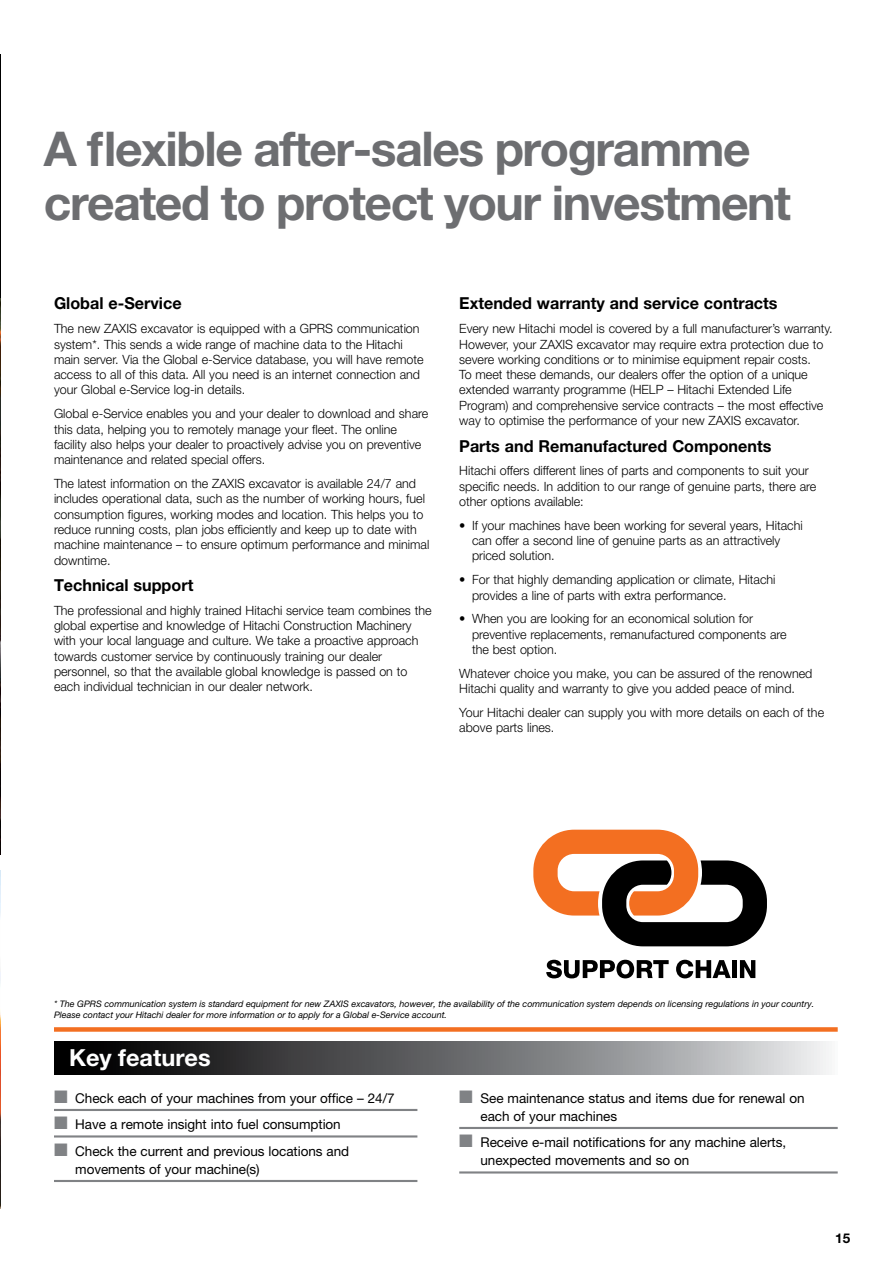
<style>
.page{position:relative;width:893px;height:1263px;background:#fff}
.page>*{position:absolute;margin:0;border:0;box-sizing:border-box;transform-origin:0 0}
.t1{font:700 48px/54.4px "Helvetica Neue LT Pro";letter-spacing:-.03em;color:#6d6e71}
.t2{font:700 23.55px "Helvetica Neue LT Pro";color:#fff}
.t3{font:700 16.5px "Helvetica Neue LT Pro";color:#000}
.t4{font:13.5px/18px "Helvetica Neue LT Pro";letter-spacing:-.005em;color:#000}
.t5{font:700 13.5px "Helvetica Neue LT Pro";color:#000}
.t6{font:300 12.75px/15.3px "Helvetica Neue LT Pro";color:#000}
.t7{font:italic 9px/10.8px "Helvetica Neue LT Pro";color:#000}
.s1{color:#808285}
</style>
<div class="page">
<div style="left:54px;top:1027px;width:784px;height:5px;background:#f36f21"></div>
<img style="left:0;top:870px;width:1px;height:338px">
<svg style="left:676px;top:960px;width:55px;height:18px"></svg>
<div style="left:732px;top:960px;width:5px;height:18px;background:#000"></div>
<svg style="left:740px;top:960px;width:15px;height:18px"></svg>
<svg style="left:546px;top:960px;width:123px;height:18px"></svg>
<svg style="left:533px;top:830px;width:234px;height:116px"></svg>
<img style="left:0;top:298px;width:1px;height:556px">
<svg style="left:54px;top:1041px;width:775px;height:34px;background:#68696b"></svg>
<hr style="left:0;top:54px;width:1px;height:244px;background:#000">
<hr style="left:54px;top:1109px;width:363px;height:2px;background:#808285">
<hr style="left:54px;top:1135px;width:363px;height:2px;background:#808285">
<hr style="left:54px;top:1180px;width:363px;height:2px;background:#808285">
<hr style="left:459px;top:1127px;width:379px;height:2px;background:#808285">
<hr style="left:459px;top:1171px;width:379px;height:2px;background:#808285">
<h1 class="t1" style="left:44px;top:120px;width:749px">A flexible after-sales programme created to protect your investment</h1>
<p class="t3" style="left:54px;top:293px;width:129px">Global e-Service</p>
<p class="t6" style="left:54px;top:321px;width:371px">The new ZAXIS excavator is equipped with a GPRS communication system*. This sends a wide range of machine data to the Hitachi main server. Via the Global e-Service database, you will have remote access to all of this data. All you need is an internet connection and your Global e-Service log-in details.</p>
<p class="t6" style="left:54px;top:406px;width:376px">Global e-Service enables you and your dealer to download and share this data, helping you to remotely manage your fleet. The online facility also helps your dealer to proactively advise you on preventive maintenance and related special offers.</p>
<p class="t6" style="left:54px;top:475px;width:377px">The latest information on the ZAXIS excavator is available 24/7 and includes operational data, such as the number of working hours, fuel consumption figures, working modes and location. This helps you to reduce running costs, plan jobs efficiently and keep up to date with machine maintenance – to ensure optimum performance and minimal downtime.</p>
<p class="t3" style="left:54px;top:575px;width:141px">Technical support</p>
<p class="t6" style="left:54px;top:602px;width:379px">The professional and highly trained Hitachi service team combines the global expertise and knowledge of Hitachi Construction Machinery with your local language and culture. We take a proactive approach towards customer service by continuously training our dealer personnel, so that the available global knowledge is passed on to each individual technician in our dealer network.</p>
<p class="t3" style="left:459px;top:293px;width:320px">Extended warranty and service contracts</p>
<p class="t6" style="left:459px;top:321px;width:375px">Every new Hitachi model is covered by a full manufacturer’s warranty.<br>However, your ZAXIS excavator may require extra protection due to severe working conditions or to minimise equipment repair costs.<br>To meet these demands, our dealers offer the option of a unique extended warranty programme (HELP – Hitachi Extended Life Program) and comprehensive service contracts – the most effective way to optimise the performance of your new ZAXIS excavator.</p>
<p class="t3" style="left:459px;top:435px;width:314px">Parts and Remanufactured Components</p>
<p class="t6" style="left:459px;top:463px;width:359px">Hitachi offers different lines of parts and components to suit your specific needs. In addition to our range of genuine parts, there are other options available:</p>
<p class="t6" style="left:472px;top:517px;width:332px;text-indent:-13px">• If your machines have been working for several years, Hitachi can offer a second line of genuine parts as an attractively priced solution.</p>
<p class="t6" style="left:472px;top:572px;width:305px;text-indent:-13px">• For that highly demanding application or climate, Hitachi provides a line of parts with extra performance.</p>
<p class="t6" style="left:472px;top:611px;width:316px;text-indent:-13px">• When you are looking for an economical solution for preventive replacements, remanufactured components are the best option.</p>
<p class="t6" style="left:459px;top:665px;width:355px">Whatever choice you make, you can be assured of the renowned<br>Hitachi quality and warranty to give you added peace of mind.</p>
<p class="t6" style="left:459px;top:704px;width:366px">Your Hitachi dealer can supply you with more details on each of the above parts lines.</p>
<p class="t7" style="left:54px;top:998px;width:762px">* The GPRS communication system is standard equipment for new ZAXIS excavators, however, the availability of the communication system depends on licensing regulations in your country.<br>Please contact your Hitachi dealer for more information or to apply for a Global e-Service account.</p>
<h2 class="t2" style="left:69px;top:1043px;width:143px">Key features</h2>
<p class="t4" style="left:54px;top:1088px;width:342px"><span class="s1">■</span> Check each of your machines from your office – 24/7</p>
<p class="t4" style="left:54px;top:1115px;width:288px"><span class="s1">■</span> Have a remote insight into fuel consumption</p>
<p class="t4" style="left:75px;top:1141px;width:275px;text-indent:-21px"><span class="s1">■</span> Check the current and previous locations and movements of your machine(s)</p>
<p class="t4" style="left:480px;top:1088px;width:325px;text-indent:-21px"><span class="s1">■</span> See maintenance status and items due for renewal on each of your machines</p>
<p class="t4" style="left:480px;top:1133px;width:307px;text-indent:-21px"><span class="s1">■</span> Receive e-mail notifications for any machine alerts, unexpected movements and so on</p>
<p class="t5" style="left:835px;top:1230px;width:17px">15</p>
</div>
